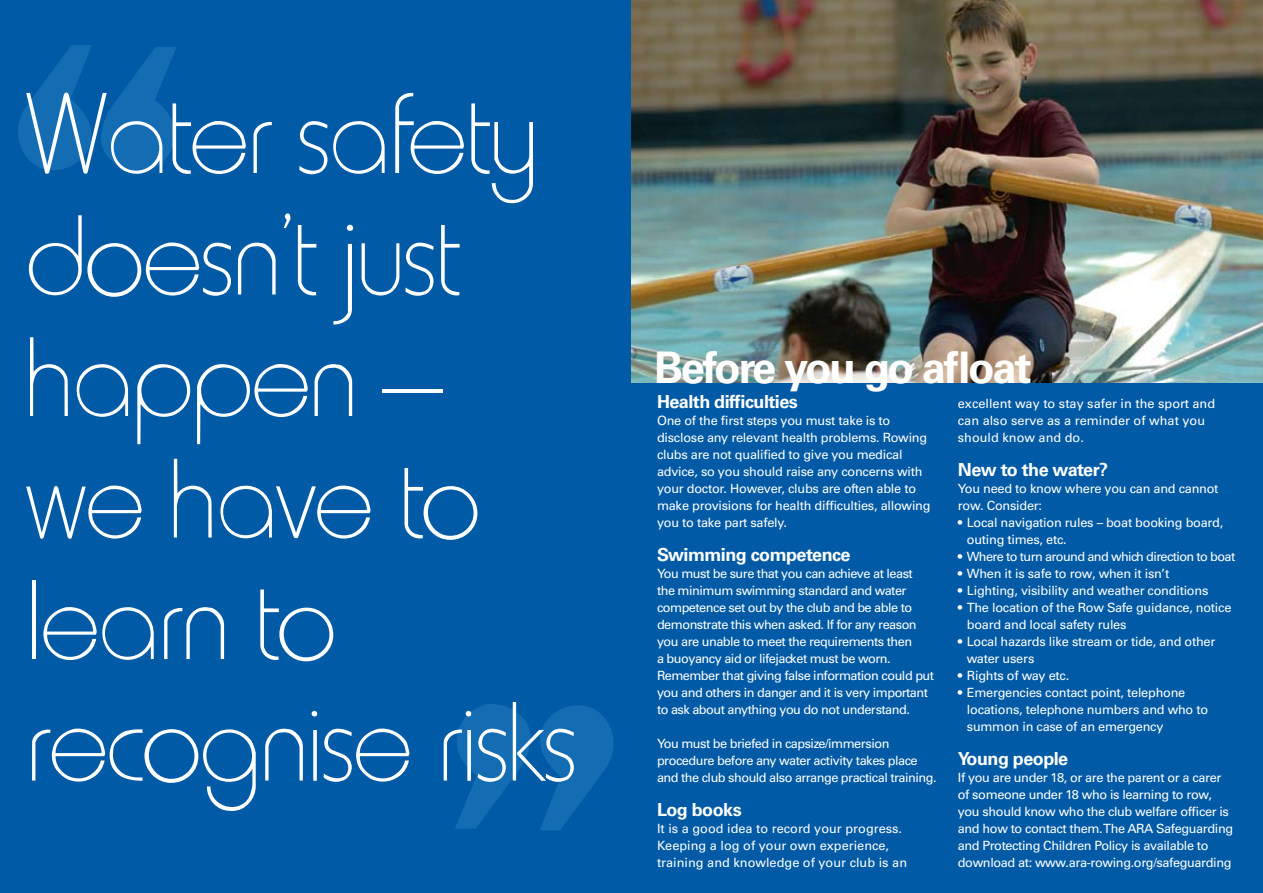
<style>
.page{position:relative;width:1263px;height:893px;background:#fff}
.page>*{position:absolute;margin:0;border:0;box-sizing:border-box;transform-origin:0 0}
.t1{font:100 115.5px/121.5px "Hammer";letter-spacing:-.02em;color:#fff}
.t2{font:700 43.5px "Univers";letter-spacing:-.05em;color:#fff}
.t3{font:700 18px "Univers";letter-spacing:-.03em;color:#fff}
.t4{font:12.75px/17px "Univers";letter-spacing:-.02em;color:#fff}
.t5{font:12.75px/17px "Univers";letter-spacing:-.04em;color:#fff}
.t6{font:12.75px/17px "Univers";color:#fff}
.t7{font:12.75px "Univers";letter-spacing:-.05em;color:#fff}
</style>
<div class="page">
<div style="left:0;top:0;width:631px;height:893px;background:#005aa5"></div>
<svg style="left:455px;top:704px;width:158px;height:126px"></svg>
<svg style="left:18px;top:45px;width:158px;height:126px"></svg>
<div style="left:631px;top:0;width:632px;height:893px;background:#005aa5"></div>
<img style="left:631px;top:0;width:632px;height:383px">
<h1 class="t1" style="left:26px;top:75px;width:553px">Water safety doesn’t just happen – we have to learn to recognise risks</h1>
<h2 class="t2" style="left:654px;top:342px;width:379px">Before you go afloat</h2>
<h3 class="t3" style="left:657px;top:391px;width:142px">Health difficulties</h3>
<p class="t4" style="left:657px;top:412px;width:275px">One of the first steps you must take is to disclose any relevant health problems. Rowing clubs are not qualified to give you medical advice, so you should raise any concerns with your doctor. However, clubs are often able to make provisions for health difficulties, allowing you to take part safely.</p>
<h3 class="t3" style="left:657px;top:544px;width:195px">Swimming competence</h3>
<p class="t5" style="left:657px;top:565px;width:279px">You must be sure that you can achieve at least<br>the minimum swimming standard and water competence set out by the club and be able to demonstrate this when asked. If for any reason you are unable to meet the requirements then<br>a buoyancy aid or lifejacket must be worn.<br>Remember that giving false information could put you and others in danger and it is very important to ask about anything you do not understand.</p>
<p class="t5" style="left:657px;top:735px;width:281px">You must be briefed in capsize/immersion procedure before any water activity takes place and the club should also arrange practical training.</p>
<h3 class="t3" style="left:657px;top:799px;width:86px">Log books</h3>
<p class="t6" style="left:657px;top:820px;width:252px">It is a good idea to record your progress.<br>Keeping a log of your own experience, training and knowledge of your club is an</p>
<p class="t6" style="left:958px;top:395px;width:259px">excellent way to stay safer in the sport and can also serve as a reminder of what you should know and do.</p>
<h3 class="t3" style="left:958px;top:459px;width:152px">New to the water?</h3>
<p class="t4" style="left:958px;top:480px;width:262px">You need to know where you can and cannot row. Consider:</p>
<p class="t4" style="left:967px;top:514px;width:258px;text-indent:-9px">• Local navigation rules – boat booking board, outing times, etc.</p>
<p class="t7" style="left:958px;top:549px;width:279px">• Where to turn around and which direction to boat</p>
<p class="t4" style="left:958px;top:565px;width:213px">• When it is safe to row, when it isn’t</p>
<p class="t4" style="left:958px;top:582px;width:252px">• Lighting, visibility and weather conditions</p>
<p class="t4" style="left:967px;top:599px;width:266px;text-indent:-9px">• The location of the Row Safe guidance, notice board and local safety rules</p>
<p class="t4" style="left:967px;top:633px;width:250px;text-indent:-9px">• Local hazards like stream or tide, and other water users</p>
<p class="t4" style="left:958px;top:667px;width:113px">• Rights of way etc.</p>
<p class="t4" style="left:967px;top:684px;width:243px;text-indent:-9px">• Emergencies contact point, telephone locations, telephone numbers and who to summon in case of an emergency</p>
<h3 class="t3" style="left:958px;top:748px;width:112px">Young people</h3>
<p class="t4" style="left:958px;top:769px;width:277px">If you are under 18, or are the parent or a carer of someone under 18 who is learning to row, you should know who the club welfare officer is and how to contact them.The ARA Safeguarding and Protecting Children Policy is available to download at: www.ara-rowing.org/safeguarding</p>
</div>
